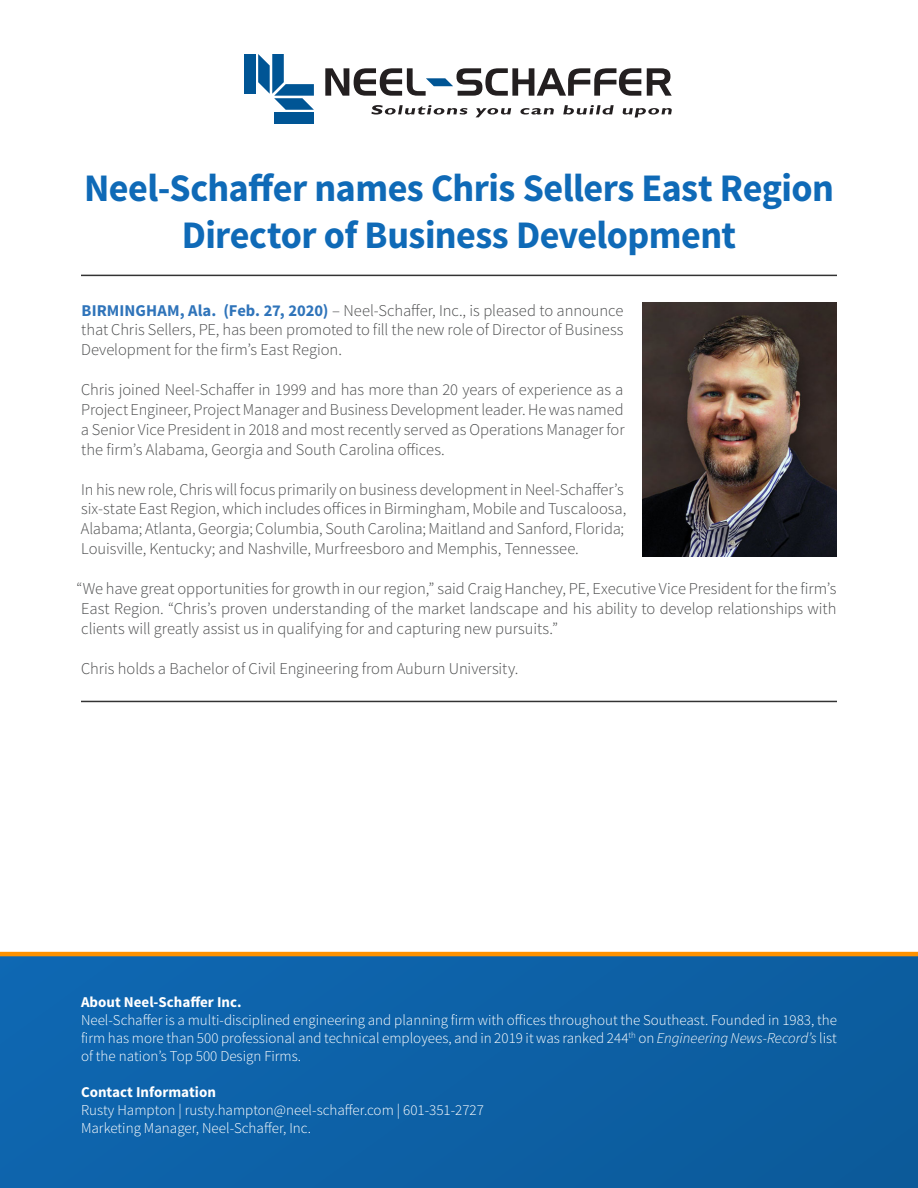
<style>
.page{position:relative;width:918px;height:1188px;background:#fff}
.page>*{position:absolute;margin:0;border:0;box-sizing:border-box;transform-origin:0 0}
.t1{font:700 39px/46.8px "Source Sans Pro";letter-spacing:-.015em;color:#0f6ab7;text-align:center}
.t2{font:300 16.5px/19.8px "Source Sans Pro";letter-spacing:-.005em;color:#4a4b4c;text-align:justify}
.t3{font:300 15px/18px "Source Sans Pro";color:#fff;text-align:justify}
.t4{font:700 15px "Source Sans Pro";color:#fff}
.s1{font-weight:700;color:#2f74ba}
.s2{font-style:italic}
</style>
<div class="page">
<hr style="left:81px;top:275px;width:756px;height:1px;background:#333">
<svg style="left:647px;top:68px;width:25px;height:28px"></svg>
<svg style="left:325px;top:68px;width:316px;height:28px"></svg>
<div style="left:244px;top:54px;width:12px;height:40px;background:#005595"></div>
<div style="left:274px;top:112px;width:40px;height:12px;background:#005595"></div>
<svg style="left:258px;top:54px;width:56px;height:56px"></svg>
<svg style="left:371px;top:105px;width:97px;height:10px"></svg>
<svg style="left:476px;top:108px;width:35px;height:9px"></svg>
<svg style="left:520px;top:108px;width:34px;height:7px"></svg>
<svg style="left:563px;top:105px;width:51px;height:10px"></svg>
<svg style="left:622px;top:108px;width:50px;height:10px"></svg>
<hr style="left:81px;top:701px;width:756px;height:1px;background:#333">
<div style="left:0;top:954px;width:918px;height:234px;background:#0d61a6"></div>
<hr style="left:0;top:952px;width:918px;height:4px;background:#ff9200">
<img style="left:642px;top:303px;width:195px;height:253px">
<p class="t1" style="left:84px;top:166px;width:751px">Neel-Schaffer names Chris Sellers East Region<br>Director of Business Development</p>
<p class="t2" style="left:81px;top:300px;width:544px"><span class="s1">BIRMINGHAM, Ala. (Feb. 27, 2020)</span> – Neel-Schaffer, Inc., is pleased to announce that Chris Sellers, PE, has been promoted to fill the new role of Director of Business Development for the firm’s East Region.</p>
<p class="t2" style="left:81px;top:380px;width:545px">Chris joined Neel-Schaffer in 1999 and has more than 20 years of experience as a Project Engineer, Project Manager and Business Development leader. He was named a Senior Vice President in 2018 and most recently served as Operations Manager for the firm’s Alabama, Georgia and South Carolina offices.</p>
<p class="t2" style="left:81px;top:479px;width:547px;text-align:left">In his new role, Chris will focus primarily on business development in Neel-Schaffer’s six-state East Region, which includes offices in Birmingham, Mobile and Tuscaloosa, Alabama; Atlanta, Georgia; Columbia, South Carolina; Maitland and Sanford, Florida; Louisville, Kentucky; and Nashville, Murfreesboro and Memphis, Tennessee.</p>
<p class="t2" style="left:77px;top:579px;width:761px">“We have great opportunities for growth in our region,” said Craig Hanchey, PE, Executive Vice President for the firm’s East Region. “Chris’s proven understanding of the market landscape and his ability to develop relationships with clients will greatly assist us in qualifying for and capturing new pursuits.”</p>
<p class="t2" style="left:81px;top:658px;width:439px">Chris holds a Bachelor of Civil Engineering from Auburn University.</p>
<p class="t4" style="left:81px;top:992px;width:162px">About Neel-Schaffer Inc.</p>
<p class="t3" style="left:81px;top:1011px;width:758px">Neel-Schaffer is a multi-disciplined engineering and planning firm with offices throughout the Southeast. Founded in 1983, the firm has more than 500 professional and technical employees, and in 2019 it was ranked 244<sup>th</sup> on <span class="s2">Engineering News-Record’s</span> list of the nation’s Top 500 Design Firms.</p>
<p class="t4" style="left:81px;top:1082px;width:137px">Contact Information</p>
<p class="t3" style="left:81px;top:1101px;width:405px">Rusty Hampton | rusty.hampton@neel-schaffer.com | 601-351-2727</p>
<p class="t3" style="left:81px;top:1119px;width:231px">Marketing Manager, Neel-Schaffer, Inc.</p>
</div>
